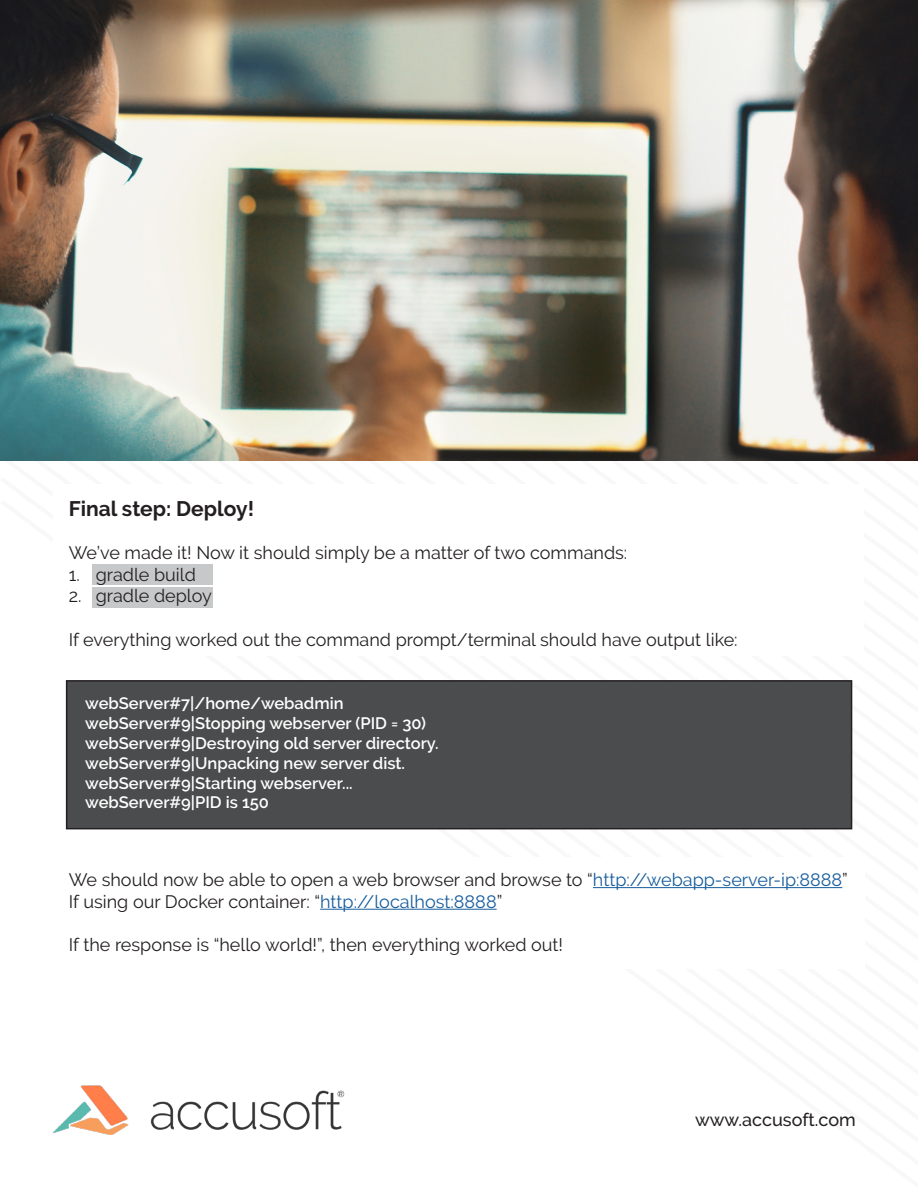
<style>
.page{position:relative;width:918px;height:1188px;background:#fff}
.page>*{position:absolute;margin:0;border:0;box-sizing:border-box;transform-origin:0 0}
.t1{font:700 21px "Raleway";color:#231f20}
.t2{font:18px/21.6px "Raleway";color:#231f20}
.t3{font:500 18px "Raleway";color:#231f20}
.Bullets{font:600 16.5px "Raleway";color:#fff}
.s1{color:#175d9e}
</style>
<div class="page">
<img style="left:0;top:1px;width:918px;height:460px">
<img style="left:53px;top:1085px;width:292px;height:50px">
<hr style="left:593px;top:887px;width:249px;height:1px;background:#175d9e">
<hr style="left:320px;top:909px;width:177px;height:1px;background:#175d9e">
<div style="left:92px;top:565px;width:121px;height:20px;background:#c7c8ca"></div>
<div style="left:92px;top:587px;width:121px;height:20px;background:#c7c8ca"></div>
<div style="left:66px;top:680px;width:786px;height:149px;background:#4b4c4d;border:2px solid #231f20"></div>
<p class="t1" style="left:69px;top:497px;width:187px">Final step: Deploy!</p>
<p class="t2" style="left:69px;top:542px;width:560px">We’ve made it! Now it should simply be a matter of two commands:</p>
<p class="t2" style="left:69px;top:564px;width:129px">1. gradle build</p>
<p class="t2" style="left:69px;top:585px;width:145px">2. gradle deploy</p>
<p class="t2" style="left:69px;top:628px;width:670px">If everything worked out the command prompt/terminal should have output like:</p>
<p class="Bullets" style="left:85px;top:694px;width:260px">webServer#7|/home/webadmin</p>
<p class="Bullets" style="left:85px;top:714px;width:342px">webServer#9|Stopping webserver (PID = 30)</p>
<p class="Bullets" style="left:85px;top:734px;width:355px">webServer#9|Destroying old server directory.</p>
<p class="Bullets" style="left:85px;top:754px;width:321px">webServer#9|Unpacking new server dist.</p>
<p class="Bullets" style="left:85px;top:773px;width:269px">webServer#9|Starting webserver...</p>
<p class="Bullets" style="left:85px;top:793px;width:185px">webServer#9|PID is 150</p>
<p class="t2" style="left:69px;top:869px;width:781px">We should now be able to open a web browser and browse to “<span class="s1">http://webapp-server-ip:8888</span>”<br>If using our Docker container: “<span class="s1">http://localhost:8888</span>”</p>
<p class="t2" style="left:69px;top:934px;width:496px">If the response is “hello world!”, then everything worked out!</p>
<p class="t3" style="left:695px;top:1109px;width:162px">www.accusoft.com</p>
</div>
